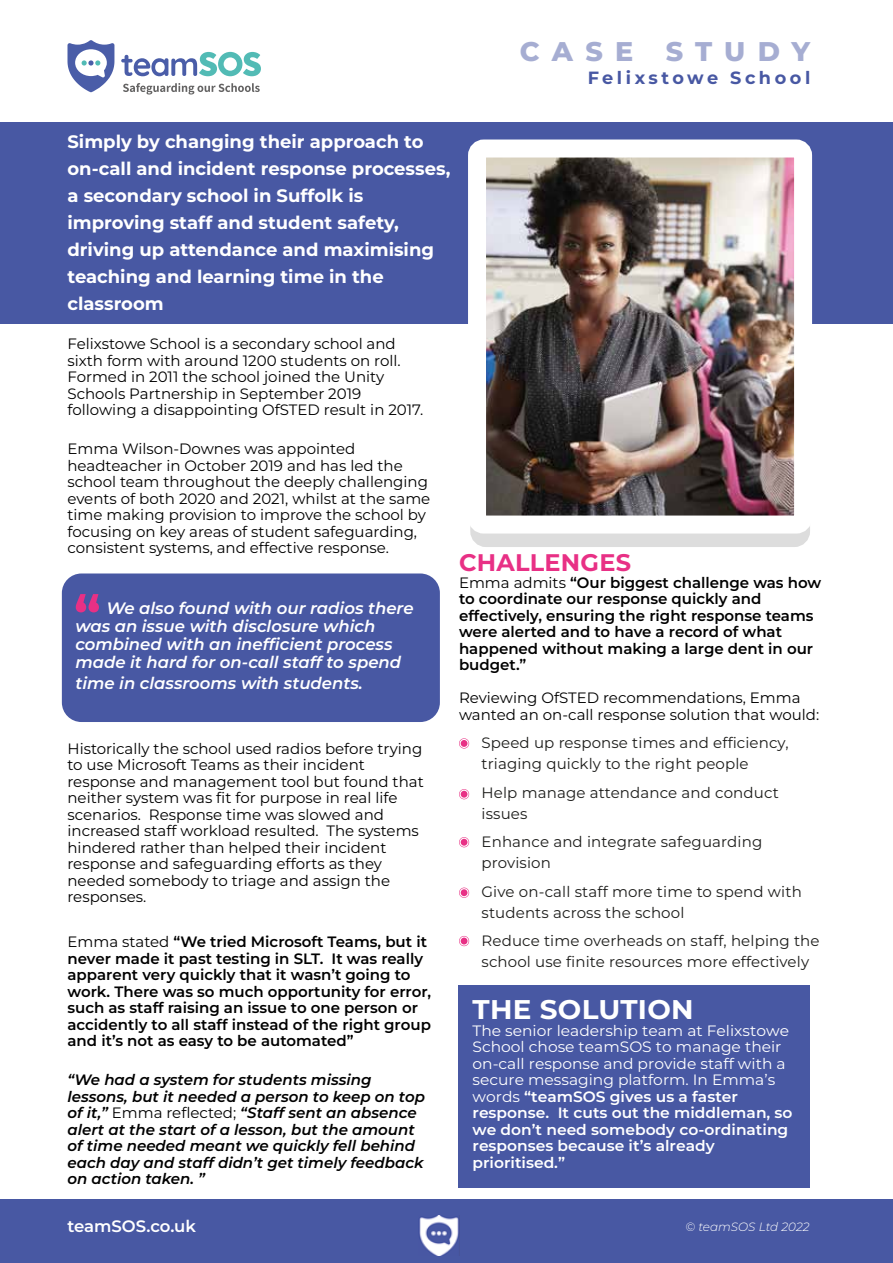
<style>
.page{position:relative;width:893px;height:1263px;background:#fff}
.page>*{position:absolute;margin:0;border:0;box-sizing:border-box;transform-origin:0 0}
.t1{font:700 54px "Montserrat";color:#e83085}
.t2{font:700 27px "Montserrat";letter-spacing:.01em;color:#fff}
.t3{font:800 27px "Montserrat";letter-spacing:.445em;color:rgb(72 88 163/.49)}
.t4{font:700 24px "Montserrat";letter-spacing:.01em;color:#e83085}
.t5{font:700 18px/27px "Montserrat";color:#fff}
.t6{font:700 17.7px "Montserrat";letter-spacing:.2em;color:#4858a3}
.t7{font:italic 600 16.5px/18px "Montserrat";color:#fff}
.t8{font:600 16.5px "Montserrat";color:#fff}
.t9{font:15px/16.5px "Montserrat";color:#010101}
.t10{font:600 15px/16.5px "Montserrat";color:#010101}
.t11{font:15px/21px "Montserrat";letter-spacing:.01em;color:#1d1d1b}
.t12{font:15px/16.5px "Montserrat";color:#fff}
.t13{font:italic 600 15px/16.5px "Montserrat";color:#010101}
.t14{font:italic 300 12px "Montserrat";color:#fff}
.s1{font-weight:400}
.s2{font-weight:400;font-style:normal}
.s3{font-weight:600}
</style>
<div class="page">
<div style="left:0;top:1199px;width:893px;height:64px;background:#4858a3"></div>
<div style="left:470px;top:151px;width:340px;height:396px;border:18px solid #ddd;border-radius:7px"></div>
<div style="left:0;top:122px;width:893px;height:202px;background:#4858a3"></div>
<svg style="left:68px;top:40px;width:46px;height:52px"></svg>
<svg style="left:121px;top:52px;width:140px;height:24px"></svg>
<svg style="left:123px;top:83px;width:137px;height:12px"></svg>
<div style="left:62px;top:573px;width:378px;height:149px;background:#4858a3;border-radius:20px"></div>
<img style="left:419px;top:1215px;width:40px;height:41px">
<svg style="left:459px;top:738px;width:10px;height:10px"></svg>
<div style="left:461px;top:740px;width:6px;height:7px;background:#e83085;border-radius:50%"></div>
<svg style="left:459px;top:887px;width:10px;height:11px"></svg>
<div style="left:461px;top:889px;width:6px;height:7px;background:#e83085;border-radius:50%"></div>
<svg style="left:459px;top:837px;width:10px;height:10px"></svg>
<div style="left:461px;top:839px;width:6px;height:7px;background:#e83085;border-radius:50%"></div>
<svg style="left:459px;top:936px;width:10px;height:10px"></svg>
<div style="left:461px;top:937px;width:6px;height:7px;background:#e83085;border-radius:50%"></div>
<svg style="left:459px;top:789px;width:10px;height:10px"></svg>
<div style="left:461px;top:791px;width:6px;height:7px;background:#e83085;border-radius:50%"></div>
<img style="left:487px;top:159px;width:306px;height:355px">
<div style="left:468px;top:140px;width:344px;height:393px;border:18px solid #fff;border-radius:7px"></div>
<div style="left:459px;top:986px;width:351px;height:202px;background:#4858a3"></div>
<h2 class="t3" style="left:520px;top:33px;width:292px">CASE STUDY</h2>
<p class="t6" style="left:588px;top:66px;width:224px">Felixstowe School</p>
<p class="t5" style="left:68px;top:128px;width:384px">Simply by changing their approach to on-call and incident response processes, a secondary school in Suffolk is improving staff and student safety, driving up attendance and maximising teaching and learning time in the classroom</p>
<p class="t9" style="left:68px;top:335px;width:357px">Felixstowe School is a secondary school and sixth form with around 1200 students on roll.<br>Formed in 2011 the school joined the Unity Schools Partnership in September 2019 following a disappointing OfSTED result in 2017.</p>
<p class="t9" style="left:68px;top:440px;width:364px">Emma Wilson-Downes was appointed headteacher in October 2019 and has led the school team throughout the deeply challenging events of both 2020 and 2021, whilst at the same time making provision to improve the school by focusing on key areas of student safeguarding, consistent systems, and effective response.</p>
<h1 class="t1" style="left:74px;top:579px;width:28px">“</h1>
<p class="t7" style="left:75px;top:599px;width:340px;text-indent:31px">We also found with our radios there was an issue with disclosure which combined with an inefficient process made it hard for on-call staff to spend</p>
<p class="t7" style="left:75px;top:674px;width:289px">time in classrooms with students.</p>
<p class="t9" style="left:68px;top:740px;width:358px">Historically the school used radios before trying to use Microsoft Teams as their incident response and management tool but found that neither system was fit for purpose in real life scenarios. Response time was slowed and increased staff workload resulted. The systems hindered rather than helped their incident response and safeguarding efforts as they needed somebody to triage and assign the responses.</p>
<p class="t10" style="left:68px;top:933px;width:365px"><span class="s1">Emma stated</span> “We tried Microsoft Teams, but it never made it past testing in SLT. It was really apparent very quickly that it wasn’t going to work. There was so much opportunity for error, such as staff raising an issue to one person or accidently to all staff instead of the right group and it’s not as easy to be automated”</p>
<p class="t13" style="left:68px;top:1071px;width:359px">“We had a system for students missing lessons, but it needed a person to keep on top of it,” <span class="s2">Emma reflected;</span> “Staff sent an absence alert at the start of a lesson, but the amount of time needed meant we quickly fell behind each day and staff didn’t get timely feedback on action taken. ”</p>
<h3 class="t4" style="left:459px;top:547px;width:173px">CHALLENGES</h3>
<p class="t10" style="left:459px;top:574px;width:364px"><span class="s1">Emma admits</span> “Our biggest challenge was how to coordinate our response quickly and effectively, ensuring the right response teams were alerted and to have a record of what happened without making a large dent in our budget.”</p>
<p class="t9" style="left:459px;top:689px;width:362px">Reviewing OfSTED recommendations, Emma wanted an on-call response solution that would:</p>
<p class="t11" style="left:482px;top:732px;width:308px">Speed up response times and efficiency, triaging quickly to the right people</p>
<p class="t11" style="left:482px;top:782px;width:299px">Help manage attendance and conduct issues</p>
<p class="t11" style="left:482px;top:831px;width:282px">Enhance and integrate safeguarding provision</p>
<p class="t11" style="left:482px;top:881px;width:322px">Give on-call staff more time to spend with students across the school</p>
<p class="t11" style="left:482px;top:930px;width:340px">Reduce time overheads on staff, helping the school use finite resources more effectively</p>
<h2 class="t2" style="left:472px;top:991px;width:223px">THE SOLUTION</h2>
<p class="t12" style="left:472px;top:1022px;width:322px">The senior leadership team at Felixstowe School chose teamSOS to manage their on-call response and provide staff with a secure messaging platform. In Emma’s words <span class="s3">“teamSOS gives us a faster response. It cuts out the middleman, so we don’t need somebody co-ordinating responses because it’s already prioritised.”</span></p>
<p class="t8" style="left:68px;top:1215px;width:130px">teamSOS.co.uk</p>
<p class="t14" style="left:685px;top:1219px;width:126px">© teamSOS Ltd 2022</p>
</div>
